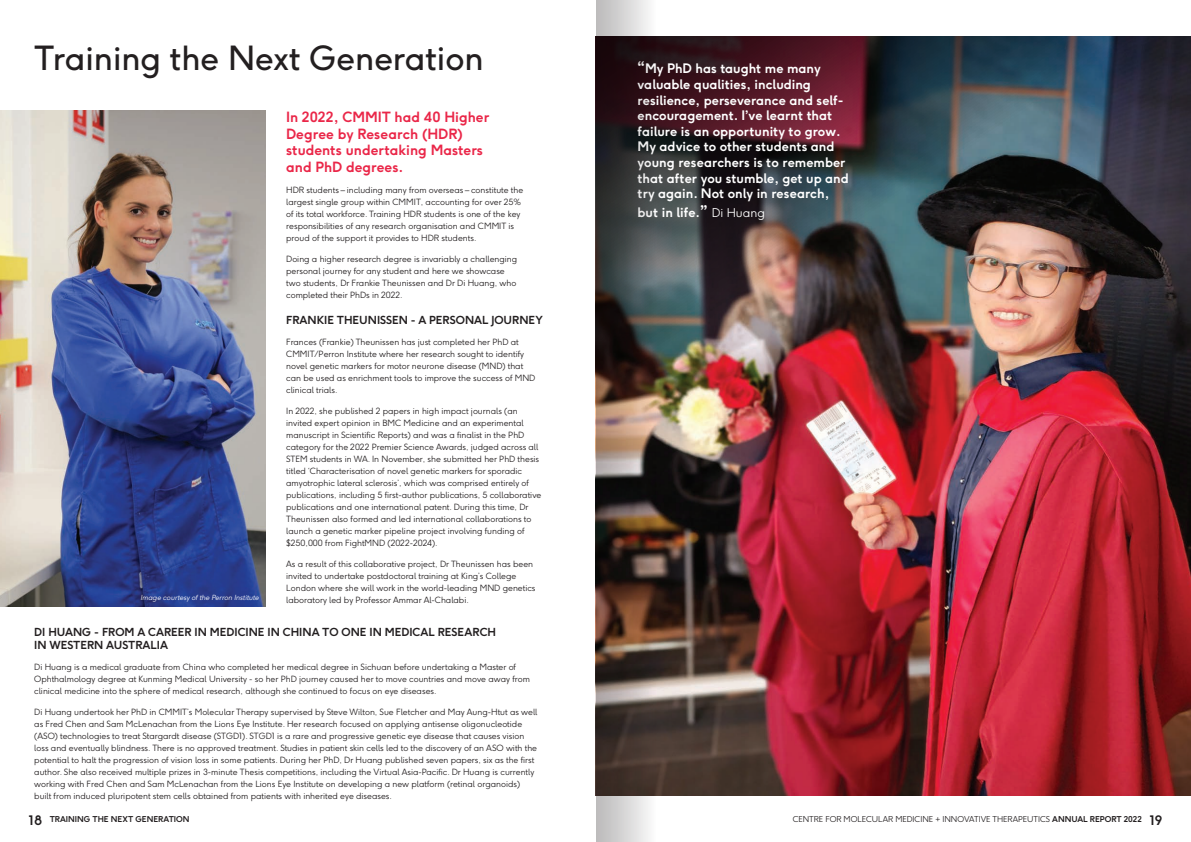
<style>
.page{position:relative;width:1191px;height:842px;background:#fff}
.page>*{position:absolute;margin:0;border:0;box-sizing:border-box;transform-origin:0 0}
.t1{font:33px "F37 Ginger";color:#231f20}
.t2{font:700 14px/16.8px "F37 Ginger";color:#ea2648}
.t3{font:700 13px/15.6px "F37 Ginger";color:#fff}
.t4{font:700 11px/13.2px "F37 Ginger";color:#231f20}
.t5{font:300 8.5px/12px "F37 Ginger";color:#231f20}
.t6{font:300 8px "F37 Ginger";color:#231f20}
.t7{font:700 8px "F37 Ginger";color:#231f20}
.t8{font:italic 300 7px "F37 Ginger";color:#fff}
.s1{font-size:13px}
.s2{font-size:16px}
.s3{font-weight:300;font-size:12px}
.s4{font-weight:700}
.s5{font-weight:700;font-size:13px}
</style>
<div class="page">
<img style="left:0;top:111px;width:265px;height:495px">
<img style="left:595px;top:433px;width:596px;height:362px">
<img style="left:595px;top:36px;width:596px;height:397px">
<img style="left:596px;top:0;width:62px;height:842px">
<h2 class="t1" style="left:34px;top:44px;width:451px">Training the Next Generation</h2>
<p class="t2" style="left:286px;top:110px;width:205px">In 2022, CMMIT had 40 Higher<br>Degree by Research (HDR) students undertaking Masters and PhD degrees.</p>
<p class="t5" style="left:286px;top:185px;width:238px">HDR students – including many from overseas – constitute the largest single group within CMMIT, accounting for over 25% of its total workforce. Training HDR students is one of the key responsibilities of any research organisation and CMMIT is proud of the support it provides to HDR students.</p>
<p class="t5" style="left:286px;top:254px;width:232px">Doing a higher research degree is invariably a challenging personal journey for any student and here we showcase two students, Dr Frankie Theunissen and Dr Di Huang, who completed their PhDs in 2022.</p>
<h3 class="t4" style="left:286px;top:315px;width:258px">FRANKIE THEUNISSEN - A PERSONAL JOURNEY</h3>
<p class="t5" style="left:286px;top:337px;width:251px">Frances (Frankie) Theunissen has just completed her PhD at CMMIT/Perron Institute where her research sought to identify novel genetic markers for motor neurone disease (MND) that can be used as enrichment tools to improve the success of MND clinical trials.</p>
<p class="t5" style="left:286px;top:406px;width:257px">In 2022, she published 2 papers in high impact journals (an invited expert opinion in BMC Medicine and an experimental manuscript in Scientific Reports) and was a finalist in the PhD category for the 2022 Premier Science Awards, judged across all STEM students in WA. In November, she submitted her PhD thesis titled ‘Characterisation of novel genetic markers for sporadic amyotrophic lateral sclerosis’, which was comprised entirely of publications, including 5 first-author publications, 5 collaborative publications and one international patent. During this time, Dr Theunissen also formed and led international collaborations to launch a genetic marker pipeline project involving funding of $250,000 from FightMND (2022-2024).</p>
<p class="t5" style="left:286px;top:559px;width:251px">As a result of this collaborative project, Dr Theunissen has been invited to undertake postdoctoral training at King’s College London where she will work in the world-leading MND genetics laboratory led by Professor Ammar Al-Chalabi.</p>
<p class="t8" style="left:140px;top:593px;width:120px">Image courtesy of the Perron Institute</p>
<h3 class="t4" style="left:34px;top:626px;width:463px">DI HUANG - FROM A CAREER IN MEDICINE IN CHINA TO ONE IN MEDICAL RESEARCH<br>IN WESTERN AUSTRALIA</h3>
<p class="t5" style="left:34px;top:662px;width:497px">Di Huang is a medical graduate from China who completed her medical degree in Sichuan before undertaking a Master of<br>Ophthalmology degree at Kunming Medical University - so her PhD journey caused her to move countries and move away from clinical medicine into the sphere of medical research, although she continued to focus on eye diseases.</p>
<p class="t5" style="left:34px;top:707px;width:505px">Di Huang undertook her PhD in CMMIT’s Molecular Therapy supervised by Steve Wilton, Sue Fletcher and May Aung-Htut as well as Fred Chen and Sam McLenachan from the Lions Eye Institute. Her research focused on applying antisense oligonucleotide (ASO) technologies to treat Stargardt disease (STGD1). STGD1 is a rare and progressive genetic eye disease that causes vision loss and eventually blindness. There is no approved treatment. Studies in patient skin cells led to the discovery of an ASO with the potential to halt the progression of vision loss in some patients. During her PhD, Dr Huang published seven papers, six as the first author. She also received multiple prizes in 3-minute Thesis competitions, including the Virtual Asia-Pacific. Dr Huang is currently working with Fred Chen and Sam McLenachan from the Lions Eye Institute on developing a new platform (retinal organoids) built from induced pluripotent stem cells obtained from patients with inherited eye diseases.</p>
<p class="t7" style="left:29px;top:816px;width:162px"><span class="s1">18</span> TRAINING THE NEXT GENERATION</p>
<p class="t3" style="left:637px;top:62px;width:213px"><span class="s2">“</span>My PhD has taught me many valuable qualities, including resilience, perseverance and self&shy;encouragement. I’ve learnt that failure is an opportunity to grow.<br>My advice to other students and young researchers is to remember that after you stumble, get up and try again. Not only in research,</p>
<p class="t3" style="left:637px;top:206px;width:129px">but in life.<span class="s2">”</span> <span class="s3">Di Huang</span></p>
<p class="t6" style="left:792px;top:816px;width:371px">CENTRE FOR MOLECULAR MEDICINE + INNOVATIVE THERAPEUTICS <span class="s4">ANNUAL REPORT 2022</span> <span class="s5">19</span></p>
</div>
